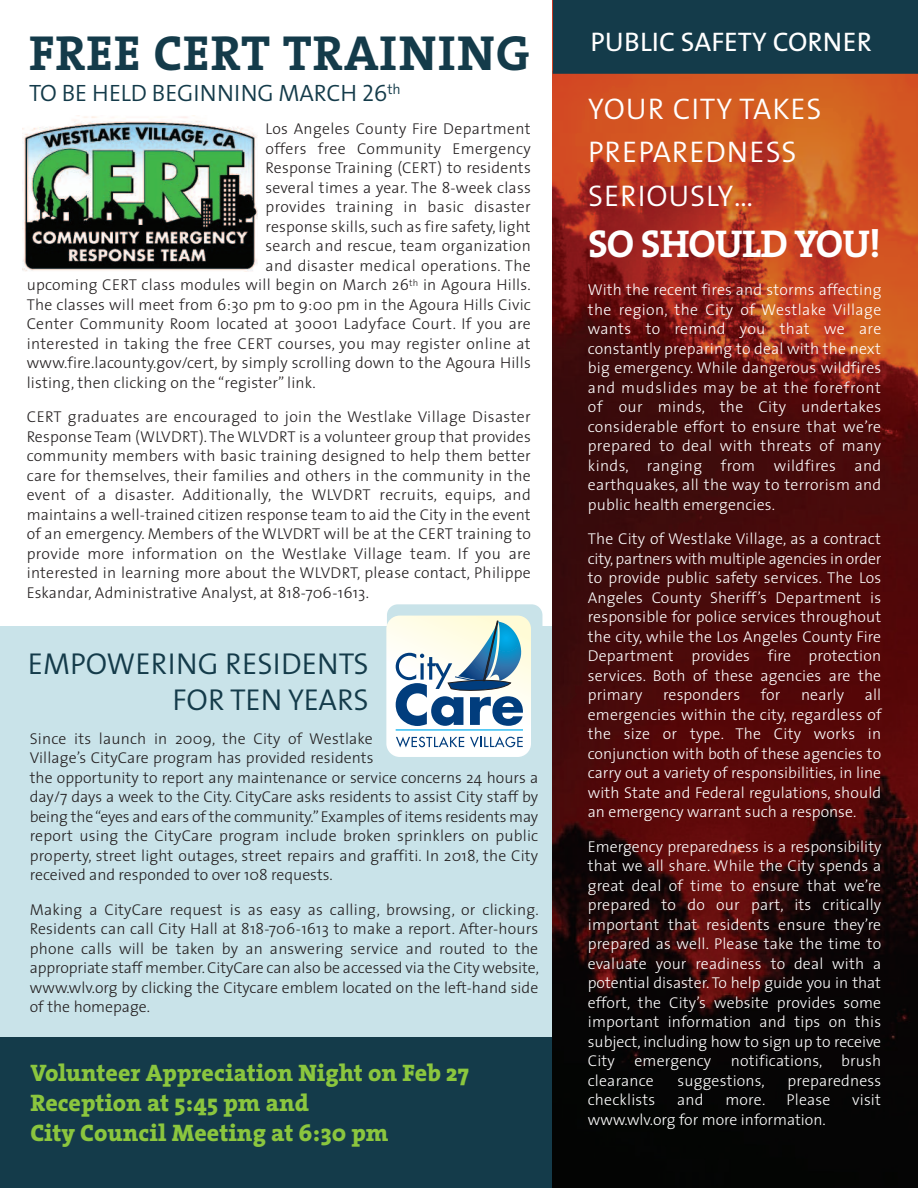
<style>
.page{position:relative;width:918px;height:1188px;background:#fff}
.page>*{position:absolute;margin:0;border:0;box-sizing:border-box;transform-origin:0 0}
.t1{font:700 49.65px "The Serif";letter-spacing:.02em;color:#143b4a}
.t2{font:700 39px "The Serif";letter-spacing:-.025em;color:#fff}
.t3{font:300 30.3px/36.5px "The Sans";color:#143b4a;text-align:right}
.t4{font:30px/43.5px "The Sans Semi Light Caps";letter-spacing:.03em;color:#fff}
.t5{font:27px "The Sans";color:#fff}
.t6{font:800 24px/30px "The Serif";color:#8bc63e}
.t7{font:300 23.7px "The Sans";letter-spacing:-.005em;color:#143b4a}
.t8{font:300 15.75px/19.5px "The Sans";letter-spacing:.01em;color:#231f20;text-align:justify}
.t9{font:300 15.75px/19.5px "The Sans";letter-spacing:.01em;color:#fff;text-align:justify}
.s1{font-family:"The Sans Semi Light Caps";font-weight:400}
</style>
<div class="page">
<div style="left:387px;top:604px;width:155px;height:144px;background:#c9e3e9;border-radius:11px"></div>
<div style="left:0;top:626px;width:558px;height:431px;background:#c9e3e9"></div>
<div style="left:0;top:1037px;width:558px;height:151px;background:#143b4a"></div>
<img style="left:553px;top:74px;width:365px;height:1114px">
<div style="left:553px;top:0;width:365px;height:72px;background:#143b4a"></div>
<hr style="left:553px;top:71px;width:365px;height:3px;background:#143b4a">
<img style="left:22px;top:116px;width:236px;height:156px">
<svg style="left:386px;top:616px;width:145px;height:141px"></svg>
<svg style="left:396px;top:736px;width:68px;height:11px"></svg>
<svg style="left:470px;top:736px;width:53px;height:12px"></svg>
<hr style="left:396px;top:729px;width:127px;height:2px;background:#00aeef">
<svg style="left:396px;top:621px;width:127px;height:105px"></svg>
<h1 class="t1" style="left:29px;top:37px;width:502px">FREE CERT TRAINING</h1>
<h3 class="t7" style="left:29px;top:85px;width:373px">TO BE HELD BEGINNING MARCH <span class="s1">26</span><sup>th</sup></h3>
<p class="t8" style="left:266px;top:121px;width:267px">Los Angeles County Fire Department</p>
<p class="t8" style="left:266px;top:140px;width:267px">offers free Community Emergency</p>
<p class="t8" style="left:266px;top:160px;width:267px">Response Training (CERT) to residents</p>
<p class="t8" style="left:266px;top:179px;width:267px">several times a year. The 8-week class</p>
<p class="t8" style="left:266px;top:199px;width:267px">provides training in basic disaster</p>
<p class="t8" style="left:266px;top:218px;width:267px">response skills, such as fire safety, light</p>
<p class="t8" style="left:266px;top:238px;width:267px">search and rescue, team organization</p>
<p class="t8" style="left:266px;top:257px;width:267px">and disaster medical operations. The</p>
<p class="t8" style="left:27px;top:277px;width:506px">upcoming CERT class modules will begin on March 26<sup>th</sup> in Agoura Hills.</p>
<p class="t8" style="left:27px;top:296px;width:506px">The classes will meet from 6:30 pm to 9:00 pm in the Agoura Hills Civic</p>
<p class="t8" style="left:27px;top:316px;width:506px">Center Community Room located at 30001 Ladyface Court. If you are</p>
<p class="t8" style="left:27px;top:335px;width:505px">interested in taking the free CERT courses, you may register online at</p>
<p class="t8" style="left:27px;top:355px;width:506px">www.fire.lacounty.gov/cert, by simply scrolling down to the Agoura Hills</p>
<p class="t8" style="left:27px;top:374px;width:291px">listing, then clicking on the “register” link.</p>
<p class="t8" style="left:27px;top:409px;width:506px">CERT graduates are encouraged to join the Westlake Village Disaster Response Team (WLVDRT).The WLVDRT is a volunteer group that provides community members with basic training designed to help them better care for themselves, their families and others in the community in the event of a disaster. Additionally, the WLVDRT recruits, equips, and maintains a well-trained citizen response team to aid the City in the event of an emergency. Members of the WLVDRT will be at the CERT training to provide more information on the Westlake Village team. If you are interested in learning more about the WLVDRT, please contact, Philippe Eskandar, Administrative Analyst, at 818-706-1613.</p>
<h3 class="t3" style="left:28px;top:649px;width:343px">EMPOWERING RESIDENTS<br>FOR TEN YEARS</h3>
<p class="t8" style="left:30px;top:730px;width:510px;text-align:left">Since its launch in 2009, the City of Westlake<br>Village’s CityCare program has provided residents<br>the opportunity to report any maintenance or service concerns 24 hours a day/7 days a week to the City. CityCare asks residents to assist City staff by being the“eyes and ears of the community.”Examples of items residents may report using the CityCare program include broken sprinklers on public property, street light outages, street repairs and graffiti. In 2018, the City received and responded to over 108 requests.</p>
<p class="t8" style="left:30px;top:901px;width:511px">Making a CityCare request is as easy as calling, browsing, or clicking.<br>Residents can call City Hall at 818-706-1613 to make a report. After-hours phone calls will be taken by an answering service and routed to the appropriate staff member.CityCare can also be accessed via the City website, www.wlv.org by clicking the Citycare emblem located on the left-hand side of the homepage.</p>
<h3 class="t6" style="left:30px;top:1061px;width:440px">Volunteer Appreciation Night on Feb 27<br>Reception at 5:45 pm and<br>City Council Meeting at 6:30 pm</h3>
<h3 class="t5" style="left:590px;top:31px;width:283px">PUBLIC SAFETY CORNER</h3>
<h3 class="t4" style="left:588px;top:90px;width:235px">YOUR CITY TAKES<br>PREPAREDNESS<br>SERIOUSLY…</h3>
<h2 class="t2" style="left:588px;top:231px;width:294px">SO SHOULD YOU!</h2>
<p class="t9" style="left:588px;top:282px;width:295px">With the recent fires and storms affecting the region, the City of Westlake Village wants to remind you that we are constantly preparing to deal with the next big emergency. While dangerous wildfires and mudslides may be at the forefront of our minds, the City undertakes considerable effort to ensure that we’re prepared to deal with threats of many kinds, ranging from wildfires and earthquakes, all the way to terrorism and public health emergencies.</p>
<p class="t9" style="left:588px;top:531px;width:295px">The City of Westlake Village, as a contract city,partners with multiple agencies in order to provide public safety services. The Los Angeles County Sheriff’s Department is responsible for police services throughout the city, while the Los Angeles County Fire Department provides fire protection services. Both of these agencies are the primary</p>
<p class="t9" style="left:663px;top:687px;width:79px">responders</p>
<p class="t9" style="left:761px;top:687px;width:21px">for</p>
<p class="t9" style="left:801px;top:687px;width:45px">nearly</p>
<p class="t9" style="left:588px;top:687px;width:295px;text-indent:277px">all emergencies within the city, regardless of the size or type. The City works in conjunction with both of these agencies to carry out a variety of responsibilities, in line with State and Federal regulations, should an emergency warrant such a response.</p>
<p class="t9" style="left:588px;top:838px;width:295px">Emergency preparedness is a responsibility that we all share. While the City spends a great deal of time to ensure that we’re prepared to do our part, its critically important that residents ensure they’re prepared as well. Please take the time to evaluate your readiness to deal with a potential disaster. To help guide you in that effort, the City’s website provides some important information and tips on this subject, including how to sign up to receive City emergency notifications, brush clearance</p>
<p class="t9" style="left:677px;top:1072px;width:89px">suggestions,</p>
<p class="t9" style="left:788px;top:1072px;width:95px">preparedness</p>
<p class="t9" style="left:588px;top:1092px;width:69px">checklists</p>
<p class="t9" style="left:677px;top:1092px;width:28px">and</p>
<p class="t9" style="left:725px;top:1092px;width:41px">more.</p>
<p class="t9" style="left:786px;top:1092px;width:45px">Please</p>
<p class="t9" style="left:852px;top:1092px;width:30px">visit</p>
<p class="t9" style="left:588px;top:1111px;width:240px">www.wlv.org for more information.</p>
</div>
